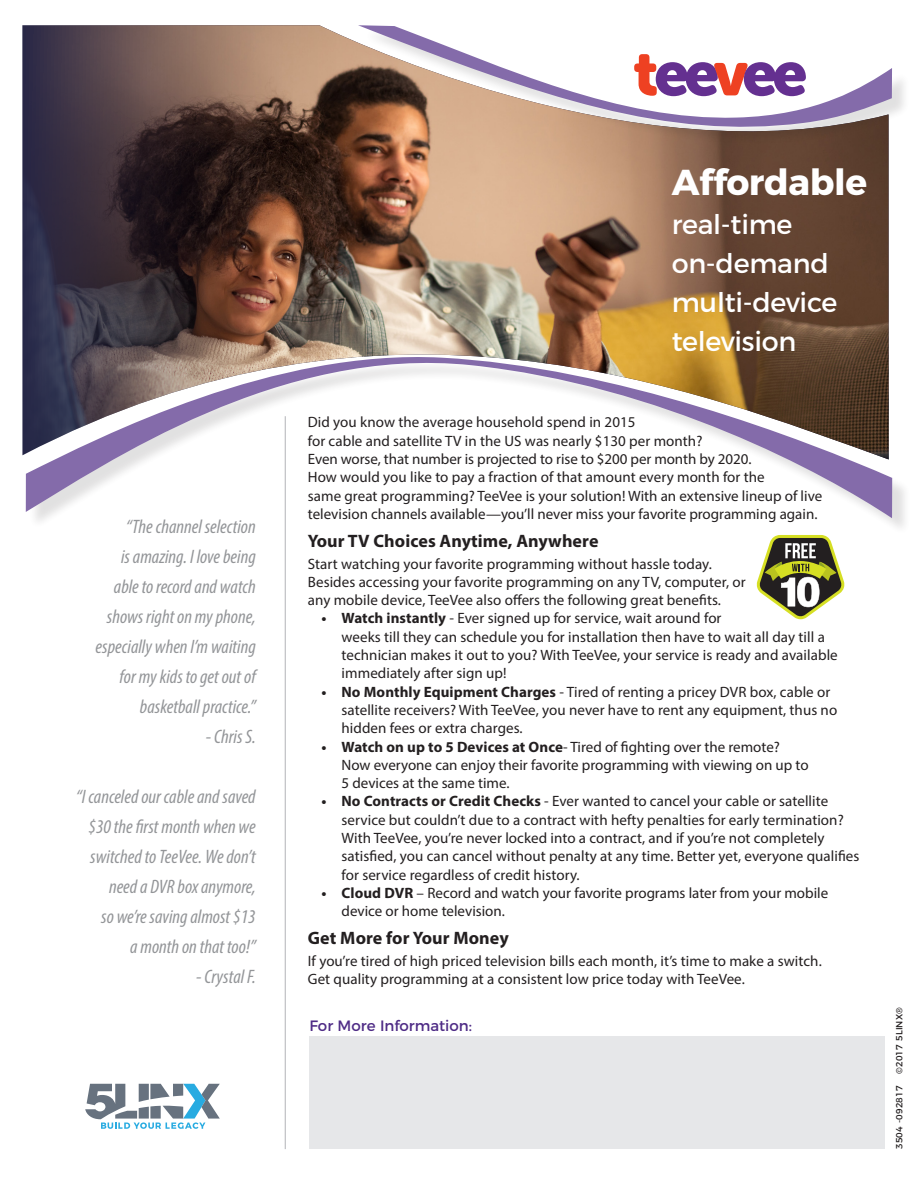
<style>
.page{position:relative;width:918px;height:1188px;background:#fff}
.page>*{position:absolute;margin:0;border:0;box-sizing:border-box;transform-origin:0 0}
.Body_copy_1st_paragr{font:700 36px "Montserrat";letter-spacing:-.01em;color:#fff}
.Body_copy_1st_paragr-2{font:27px/39px "Montserrat";letter-spacing:-.01em;color:#fff}
.t1{font:italic condensed 19.5px/30px "Myriad Pro";color:#939598;text-align:right}
.t2{font:700 18px "Myriad Pro";letter-spacing:.005em;color:#231f20}
.t3{font:15px/18.3px "Myriad Pro";letter-spacing:.005em;color:#231f20}
.t4{font:15px "Montserrat";color:#4f2c86}
.t5{font:9px "Montserrat";letter-spacing:.02em;color:#231f20}
.s1{font-weight:700}
</style>
<div class="page">
<img style="left:22px;top:25px;width:867px;height:431px">
<svg style="left:26px;top:356px;width:866px;height:162px"></svg>
<div style="left:362px;top:27px;width:549px;height:118px;background:#231f20;opacity:.2"></div>
<svg style="left:358px;top:25px;width:534px;height:115px"></svg>
<hr style="left:285px;top:416px;width:1px;height:733px;background:#b2b3b7">
<svg style="left:85px;top:1084px;width:135px;height:45px"></svg>
<div style="left:309px;top:1037px;width:575px;height:112px;background:#e6e7e9"></div>
<svg style="left:634px;top:54px;width:172px;height:42px"></svg>
<svg style="left:756px;top:535px;width:89px;height:85px"></svg>
<p class="t1" style="left:96px;top:511px;width:162px">“The channel selection<br>is amazing. I love being able to record and watch shows right on my phone, especially when I’m waiting for my kids to get out of basketball practice.”</p>
<p class="t1" style="left:206px;top:721px;width:51px">- Chris S.</p>
<p class="t1" style="left:76px;top:781px;width:181px">“I canceled our cable and saved $30 the first month when we switched to TeeVee. We don’t need a DVR box anymore,<br>so we’re saving almost $13<br>a month on that too!”</p>
<p class="t1" style="left:196px;top:961px;width:61px">- Crystal F.</p>
<p class="Body_copy_1st_paragr" style="left:672px;top:153px;width:197px">Affordable</p>
<p class="Body_copy_1st_paragr-2" style="left:672px;top:203px;width:122px">real-time</p>
<p class="Body_copy_1st_paragr-2" style="left:672px;top:242px;width:167px">on-demand multi-device television</p>
<p class="t3" style="left:308px;top:413px;width:329px">Did you know the average household spend in 2015</p>
<p class="t3" style="left:308px;top:431px;width:445px">for cable and satellite TV in the US was nearly $130 per month?<br>Even worse, that number is projected to rise to $200 per month by 2020.</p>
<p class="t3" style="left:308px;top:468px;width:516px">How would you like to pay a fraction of that amount every month for the<br>same great programming? TeeVee is your solution! With an extensive lineup of live television channels available—you’ll never miss your favorite programming again.</p>
<p class="t2" style="left:308px;top:529px;width:292px">Your TV Choices Anytime, Anywhere</p>
<p class="t3" style="left:308px;top:554px;width:439px">Start watching your favorite programming without hassle today.<br>Besides accessing your favorite programming on any TV, computer, or any mobile device, TeeVee also offers the following great benefits.</p>
<p class="t3" style="left:342px;top:609px;width:498px;text-indent:-20px"><span class="s1">• Watch instantly</span> - Ever signed up for service, wait around for<br>weeks till they can schedule you for installation then have to wait all day till a technician makes it out to you? With TeeVee, your service is ready and available immediately after sign up!</p>
<p class="t3" style="left:342px;top:682px;width:497px;text-indent:-20px"><span class="s1">• No Monthly Equipment Charges</span> - Tired of renting a pricey DVR box, cable or satellite receivers? With TeeVee, you never have to rent any equipment, thus no hidden fees or extra charges.</p>
<p class="t3" style="left:342px;top:737px;width:469px;text-indent:-20px"><span class="s1">• Watch on up to 5 Devices at Once</span>- Tired of fighting over the remote?<br>Now everyone can enjoy their favorite programming with viewing on up to<br>5 devices at the same time.</p>
<p class="t3" style="left:342px;top:792px;width:519px;text-indent:-20px"><span class="s1">• No Contracts or Credit Checks</span> - Ever wanted to cancel your cable or satellite service but couldn’t due to a contract with hefty penalties for early termination?<br>With TeeVee, you’re never locked into a contract, and if you’re not completely satisfied, you can cancel without penalty at any time. Better yet, everyone qualifies for service regardless of credit history.</p>
<p class="t3" style="left:342px;top:884px;width:488px;text-indent:-20px"><span class="s1">• Cloud DVR</span> – Record and watch your favorite programs later from your mobile device or home television.</p>
<p class="t2" style="left:308px;top:926px;width:202px">Get More for Your Money</p>
<p class="t3" style="left:308px;top:951px;width:515px">If you’re tired of high priced television bills each month, it’s time to make a switch.<br>Get quality programming at a consistent low price today with TeeVee.</p>
<p class="t4" style="left:309px;top:1014px;width:164px">For More Information:</p>
<p class="t5" style="left:892px;top:1074px;width:68px;rotate:-90deg">©2017 5LINX®</p>
<p class="t5" style="left:892px;top:1149px;width:65px;rotate:-90deg">3504 -092817</p>
</div>
